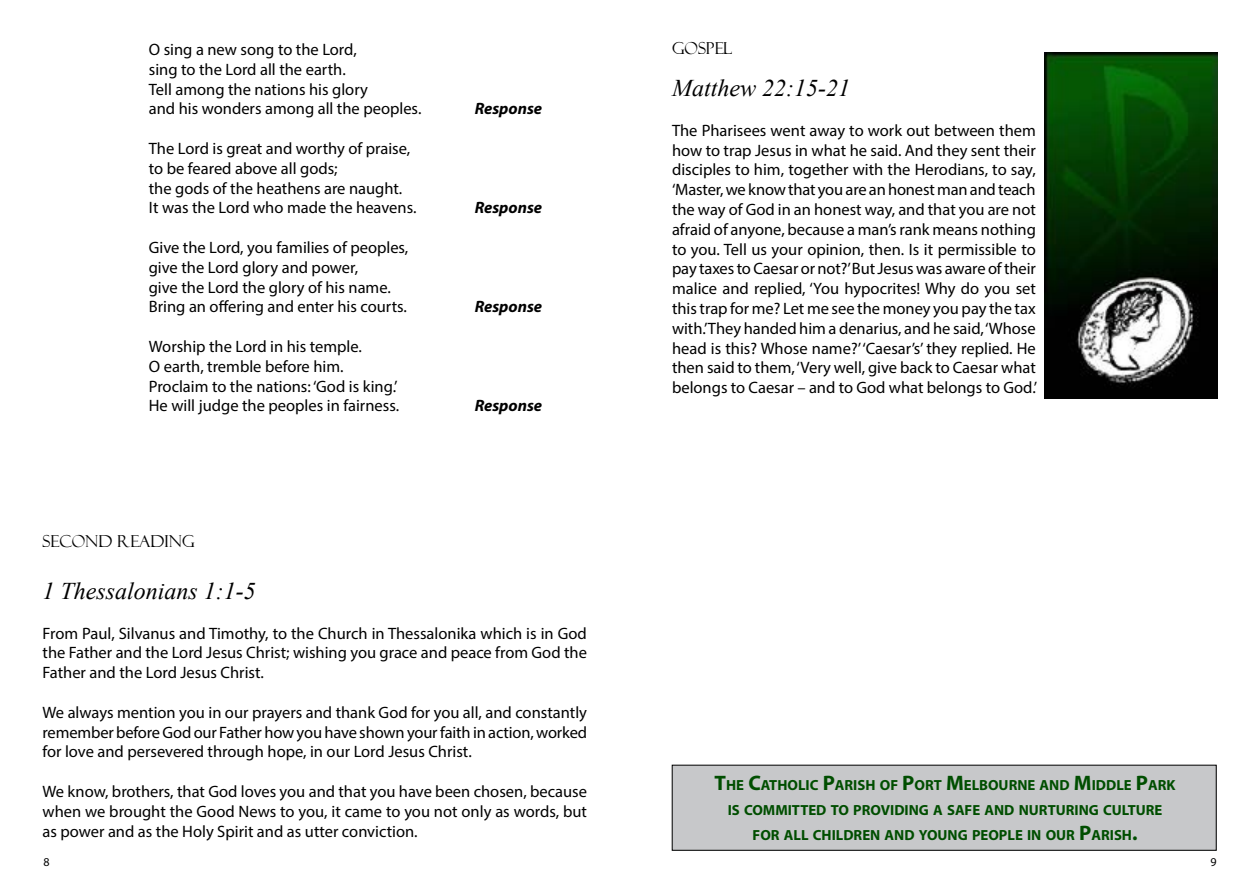
<style>
.page{position:relative;width:1259px;height:893px;background:#fff}
.page>*{position:absolute;margin:0;border:0;box-sizing:border-box;transform-origin:0 0}
.t1{font:italic 24px "Times New Roman";color:#000}
.t2{font:16.5px/19.8px "Myriad Pro";color:#000}
.t3{font:italic 700 16.5px "Myriad Pro";color:#000}
.t4{font:16.5px "Felix Titling";color:#000}
.t5{font:700 14.7px/25.2px "Myriad Pro";color:#004e00;text-align:center}
.t6{font:12px "Myriad Pro";color:#000}
.s1{font-size:21px}
</style>
<div class="page">
<div style="left:672px;top:765px;width:544px;height:85px;background:#c7c8ca"></div>
<img style="left:1044px;top:52px;width:173px;height:346px">
<p class="t2" style="left:149px;top:39px;width:274px">O sing a new song to the Lord,<br>sing to the Lord all the earth.<br>Tell among the nations his glory<br>and his wonders among all the peoples.</p>
<p class="t2" style="left:149px;top:138px;width:269px">The Lord is great and worthy of praise, to be feared above all gods;<br>the gods of the heathens are naught.<br>It was the Lord who made the heavens.</p>
<p class="t2" style="left:149px;top:237px;width:261px">Give the Lord, you families of peoples, give the Lord glory and power,<br>give the Lord the glory of his name.<br>Bring an offering and enter his courts.</p>
<p class="t2" style="left:149px;top:336px;width:252px">Worship the Lord in his temple.<br>O earth, tremble before him.<br>Proclaim to the nations: ‘God is king.’ He will judge the peoples in fairness.</p>
<p class="t4" style="left:43px;top:532px;width:154px">SECOND READING</p>
<p class="t3" style="left:475px;top:98px;width:69px">Response</p>
<p class="t3" style="left:475px;top:197px;width:69px">Response</p>
<p class="t3" style="left:475px;top:296px;width:69px">Response</p>
<p class="t3" style="left:475px;top:395px;width:69px">Response</p>
<p class="t4" style="left:672px;top:39px;width:62px">GOSPEL</p>
<h1 class="t1" style="left:672px;top:72px;width:179px">Matthew 22:15-21</h1>
<p class="t2" style="left:672px;top:120px;width:367px;text-align:justify">The Pharisees went away to work out between them how to trap Jesus in what he said. And they sent their disciples to him, together with the Herodians, to say, ‘Master, we know that you are an honest man and teach the way of God in an honest way, and that you are not afraid of anyone, because a man’s rank means nothing to you. Tell us your opinion, then. Is it permissible to pay taxes to Caesar or not?’But Jesus was aware of their malice and replied, ‘You hypocrites! Why do you set this trap for me? Let me see the money you pay the tax with.’They handed him a denarius, and he said, ‘Whose head is this? Whose name?’ ‘Caesar’s’ they replied. He then said to them, ‘Very well, give back to Caesar what belongs to Caesar – and to God what belongs to God.’</p>
<h1 class="t1" style="left:43px;top:574px;width:215px">1 Thessalonians 1:1-5</h1>
<p class="t2" style="left:43px;top:623px;width:546px;text-align:justify">From Paul, Silvanus and Timothy, to the Church in Thessalonika which is in God the Father and the Lord Jesus Christ; wishing you grace and peace from God the Father and the Lord Jesus Christ.</p>
<p class="t2" style="left:43px;top:702px;width:546px;text-align:justify">We always mention you in our prayers and thank God for you all, and constantly remember before God our Father how you have shown your faith in action, worked for love and persevered through hope, in our Lord Jesus Christ.</p>
<p class="t2" style="left:43px;top:781px;width:546px;text-align:justify">We know, brothers, that God loves you and that you have been chosen, because when we brought the Good News to you, it came to you not only as words, but as power and as the Holy Spirit and as utter conviction.</p>
<p class="t5" style="left:714px;top:772px;width:462px"><span class="s1">T</span>HE <span class="s1">C</span>ATHOLIC <span class="s1">P</span>ARISH OF <span class="s1">P</span>ORT <span class="s1">M</span>ELBOURNE AND <span class="s1">M</span>IDDLE <span class="s1">P</span>ARK<br>IS COMMITTED TO PROVIDING A SAFE AND NURTURING CULTURE<br>FOR ALL CHILDREN AND YOUNG PEOPLE IN OUR <span class="s1">P</span>ARISH<span class="s1">.</span></p>
<p class="t6" style="left:43px;top:854px;width:8px">8</p>
<p class="t6" style="left:1210px;top:854px;width:8px">9</p>
</div>
